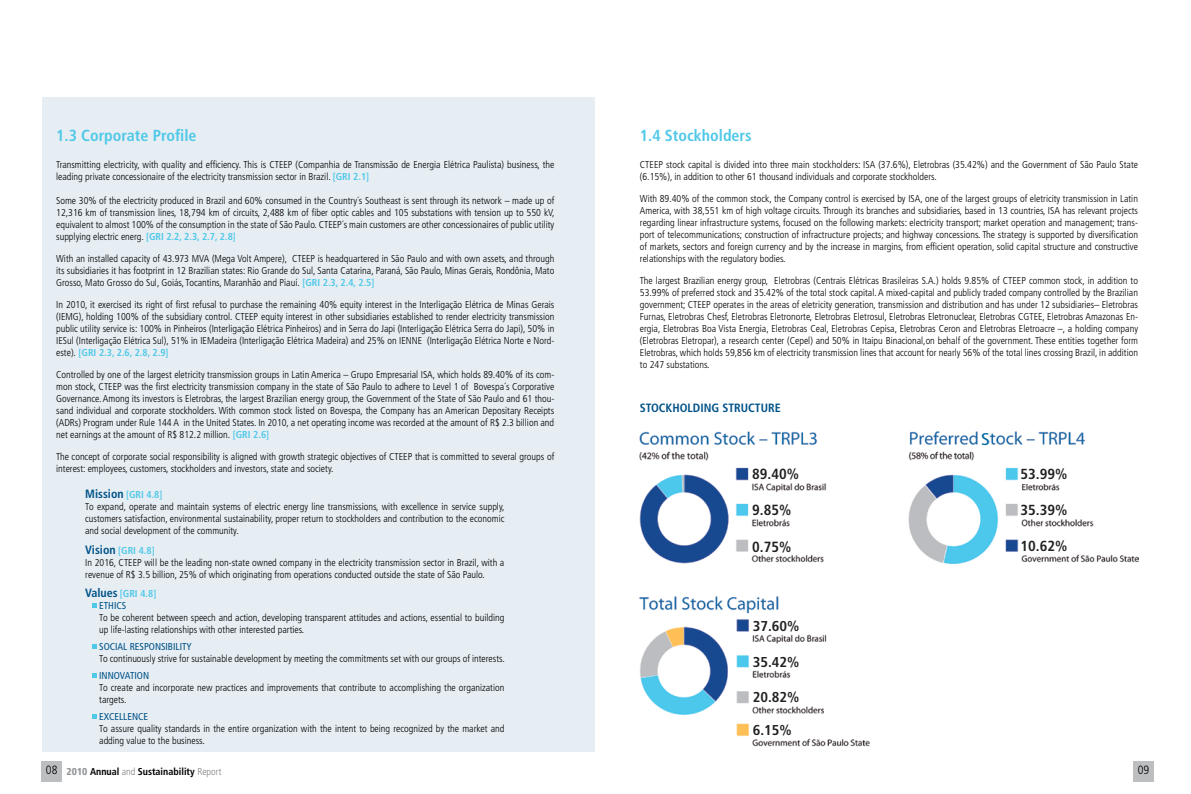
<style>
.page{position:relative;width:1191px;height:794px;background:#fff}
.page>*{position:absolute;margin:0;border:0;box-sizing:border-box;transform-origin:0 0}
.t1{font:condensed 17px "Frutiger LT Std";color:#0368a4;scale:1.18 1}
.t2{font:700 condensed 16px "Frutiger";color:#50c8e8}
.t3{font:700 condensed 14.7px "Frutiger";color:#221f20}
.t4{font:700 condensed 14.6px "Frutiger";color:#221f20}
.t5{font:700 condensed 14.3px "Frutiger";color:#221f20}
.t6{font:700 condensed 12px "Frutiger";color:#005288}
.t7{font:300 condensed 12px "Frutiger";color:#000}
.t8{font:300 condensed 10px/12px "Frutiger";color:#000}
.t9{font:condensed 10px "Frutiger";color:#005288}
.t10{font:700 condensed 10px "Frutiger";color:#000}
.t11{font:700 condensed 10px/12px "Frutiger";color:#50c8e8}
.s1{font-weight:700;color:#50c8e8}
.s2{font-weight:700;font-size:12px;color:#005288}
.s3{font-size:12px;color:#005288}
.s4{font-weight:400;color:#005288}
.s5{font-weight:900;color:#939598}
.s6{font-weight:300;color:#808285}
</style>
<div class="page">
<div style="left:42px;top:761px;width:20px;height:21px;background:#bcbec0"></div>
<div style="left:1133px;top:761px;width:21px;height:21px;background:#bcbec0"></div>
<div style="left:43px;top:97px;width:552px;height:654px;background:#e6eef3"></div>
<svg style="left:92px;top:603px;width:5px;height:4px"></svg>
<svg style="left:92px;top:644px;width:5px;height:5px"></svg>
<svg style="left:92px;top:673px;width:5px;height:5px"></svg>
<svg style="left:92px;top:714px;width:5px;height:5px"></svg>
<img style="left:640px;top:431px;width:498px;height:316px">
<div style="left:750px;top:467px;width:64px;height:15px;background:#fff"></div>
<div style="left:751px;top:503px;width:64px;height:15px;background:#fff"></div>
<div style="left:751px;top:538px;width:64px;height:15px;background:#fff"></div>
<div style="left:753px;top:617px;width:63px;height:15px;background:#fff"></div>
<div style="left:753px;top:653px;width:63px;height:15px;background:#fff"></div>
<div style="left:751px;top:689px;width:64px;height:15px;background:#fff"></div>
<div style="left:752px;top:721px;width:63px;height:16px;background:#fff"></div>
<div style="left:1019px;top:468px;width:63px;height:15px;background:#fff"></div>
<div style="left:1019px;top:503px;width:63px;height:15px;background:#fff"></div>
<div style="left:1019px;top:537px;width:63px;height:16px;background:#fff"></div>
<div style="left:981px;top:431px;width:8px;height:16px;background:#fff"></div>
<h2 class="t2" style="left:56px;top:126px;width:142px">1.3 Corporate Profile</h2>
<p class="t8" style="left:56px;top:158px;width:499px">Transmitting electricity, with quality and efficiency. This is CTEEP (Companhia de Transmissão de Energia Elétrica Paulista) business, the leading private concessionaire of the electricity transmission sector in Brazil. <span class="s1">[GRI 2.1]</span></p>
<p class="t8" style="left:56px;top:194px;width:500px;text-align:justify">Some 30% of the electricity produced in Brazil and 60% consumed in the Country´s Southeast is sent through its network – made up of 12,316 km of transmission lines, 18,794 km of circuits, 2,488 km of fiber optic cables and 105 substations with tension up to 550 kV, equivalent to almost 100% of the consumption in the state of São Paulo. CTEEP´s main customers are other concessionaires of public utility supplying electric energ. <span class="s1">[GRI 2.2, 2.3, 2.7, 2.8]</span></p>
<p class="t8" style="left:56px;top:252px;width:499px;text-align:justify">With an installed capacity of 43.973 MVA (Mega Volt Ampere), CTEEP is headquartered in São Paulo and with own assets, and through its subsidiaries it has footprint in 12 Brazilian states: Rio Grande do Sul, Santa Catarina, Paraná, São Paulo, Minas Gerais, Rondônia, Mato Grosso, Mato Grosso do Sul, Goiás, Tocantins, Maranhão and Piauí. <span class="s1">[GRI 2.3, 2.4, 2.5]</span></p>
<p class="t8" style="left:56px;top:298px;width:500px;text-align:justify">In 2010, it exercised its right of first refusal to purchase the remaining 40% equity interest in the Interligação Elétrica de Minas Gerais (IEMG), holding 100% of the subsidiary control. CTEEP equity interest in other subsidiaries established to render electricity transmission public utility service is: 100% in Pinheiros (Interligação Elétrica Pinheiros) and in Serra do Japi (Interligação Elétrica Serra do Japi), 50% in IESul (Interligação Elétrica Sul), 51% in IEMadeira (Interligação Elétrica Madeira) and 25% on IENNE (Interligação Elétrica Norte e Nord&shy;este). <span class="s1">[GRI 2.3, 2.6, 2.8, 2.9]</span></p>
<p class="t8" style="left:56px;top:368px;width:500px;text-align:justify">Controlled by one of the largest eletricity transmission groups in Latin America – Grupo Empresarial ISA, which holds 89.40% of its com&shy;mon stock, CTEEP was the first electricity transmission company in the state of São Paulo to adhere to Level 1 of Bovespa´s Corporative Governance. Among its investors is Eletrobras, the largest Brazilian energy group, the Government of the State of São Paulo and 61 thou&shy;sand individual and corporate stockholders. With common stock listed on Bovespa, the Company has an American Depositary Receipts (ADRs) Program under Rule 144 A in the United States. In 2010, a net operating income was recorded at the amount of R$ 2.3 billion and net earnings at the amount of R$ 812.2 million. <span class="s1">[GRI 2.6]</span></p>
<p class="t8" style="left:56px;top:450px;width:499px">The concept of corporate social responsibility is aligned with growth strategic objectives of CTEEP that is committed to several groups of interest: employees, customers, stockholders and investors, state and society.</p>
<p class="t8" style="left:85px;top:489px;width:421px"><span class="s2">Mission</span> <span class="s1">[GRI 4.8]<br></span>To expand, operate and maintain systems of electric energy line transmissions, with excellence in service supply, customers satisfaction, environmental sustainability, proper return to stockholders and contribution to the economic and social development of the community.</p>
<p class="t8" style="left:85px;top:544px;width:421px"><span class="s2">Vision</span> <span class="s1">[GRI 4.8]<br></span>In 2016, CTEEP will be the leading non-state owned company in the electricity transmission sector in Brazil, with a revenue of R$ 3.5 billion, 25% of which originating from operations conducted outside the state of São Paulo.</p>
<p class="t11" style="left:99px;top:587px;width:59px;text-indent:-14px"><span class="s3">Values</span> [GRI 4.8]<br><span class="s4">ETHICS</span></p>
<p class="t8" style="left:99px;top:611px;width:407px">To be coherent between speech and action, developing transparent attitudes and actions, essential to building up life-lasting relationships with other interested parties.</p>
<p class="t9" style="left:99px;top:641px;width:94px">SOCIAL RESPONSIBILITY</p>
<p class="t8" style="left:99px;top:652px;width:407px">To continuously strive for sustainable development by meeting the commitments set with our groups of interests.</p>
<p class="t9" style="left:99px;top:670px;width:51px">INNOVATION</p>
<p class="t8" style="left:99px;top:681px;width:407px">To create and incorporate new practices and improvements that contribute to accomplishing the organization targets.</p>
<p class="t9" style="left:99px;top:711px;width:50px">EXCELLENCE</p>
<p class="t8" style="left:99px;top:722px;width:407px">To assure quality standards in the entire organization with the intent to being recognized by the market and adding value to the business.</p>
<h2 class="t2" style="left:640px;top:126px;width:113px">1.4 Stockholders</h2>
<p class="t8" style="left:640px;top:158px;width:499px">CTEEP stock capital is divided into three main stockholders: ISA (37.6%), Eletrobras (35.42%) and the Government of São Paulo State (6.15%), in addition to other 61 thousand individuals and corporate stockholders.</p>
<p class="t8" style="left:640px;top:192px;width:499px;text-align:justify">With 89.40% of the common stock, the Company control is exercised by ISA, one of the largest groups of eletricity transmission in Latin America, with 38,551 km of high voltage circuits. Through its branches and subsidiaries, based in 13 countries, ISA has relevant projects regarding linear infrastructure systems, focused on the following markets: electricity transport; market operation and management; trans&shy;port of telecommunications; construction of infractructure projects; and highway concessions. The strategy is supported by diversification of markets, sectors and foreign currency and by the increase in margins, from efficient operation, solid capital structure and constructive relationships with the regulatory bodies.</p>
<p class="t8" style="left:640px;top:274px;width:499px;text-align:justify">The largest Brazilian energy group, Eletrobras (Centrais Elétricas Brasileiras S.A.) holds 9.85% of CTEEP common stock, in addition to 53.99% of preferred stock and 35.42% of the total stock capital. A mixed-capital and publicly traded company controlled by the Brazilian government; CTEEP operates in the areas of eletricity generation, transmission and distribution and has under 12 subsidiaries– Eletrobras Furnas, Eletrobras Chesf, Eletrobras Eletronorte, Eletrobras Eletrosul, Eletrobras Eletronuclear, Eletrobras CGTEE, Eletrobras Amazonas En&shy;ergia, Eletrobras Boa Vista Energia, Eletrobras Ceal, Eletrobras Cepisa, Eletrobras Ceron and Eletrobras Eletroacre –, a holding company (Eletrobras Eletropar), a research center (Cepel) and 50% in Itaipu Binacional,on behalf of the government. These entities together form Eletrobras, which holds 59,856 km of electricity transmission lines that account for nearly 56% of the total lines crossing Brazil, in addition to 247 substations.</p>
<p class="t6" style="left:640px;top:400px;width:142px">STOCKHOLDING STRUCTURE</p>
<h3 class="t3" style="left:752px;top:465px;width:48px">89.40%</h3>
<h3 class="t3" style="left:752px;top:501px;width:41px">9.85%</h3>
<h3 class="t3" style="left:752px;top:538px;width:41px">0.75%</h3>
<h3 class="t5" style="left:752px;top:618px;width:48px">37.60%</h3>
<h3 class="t5" style="left:752px;top:653px;width:48px">35.42%</h3>
<h3 class="t5" style="left:752px;top:689px;width:48px">20.82%</h3>
<h3 class="t5" style="left:752px;top:721px;width:41px">6.15%</h3>
<h1 class="t1" style="left:981px;top:429px;width:9px">S</h1>
<h3 class="t4" style="left:1020px;top:465px;width:48px">53.99%</h3>
<h3 class="t4" style="left:1020px;top:501px;width:48px">35.39%</h3>
<h3 class="t4" style="left:1020px;top:537px;width:48px">10.62%</h3>
<p class="t7" style="left:46px;top:763px;width:13px">08</p>
<p class="t7" style="left:1137px;top:763px;width:13px">09</p>
<p class="t10" style="left:67px;top:765px;width:156px"><span class="s5">2010</span> Annual <span class="s6">and</span> Sustainability <span class="s6">Report</span></p>
</div>
